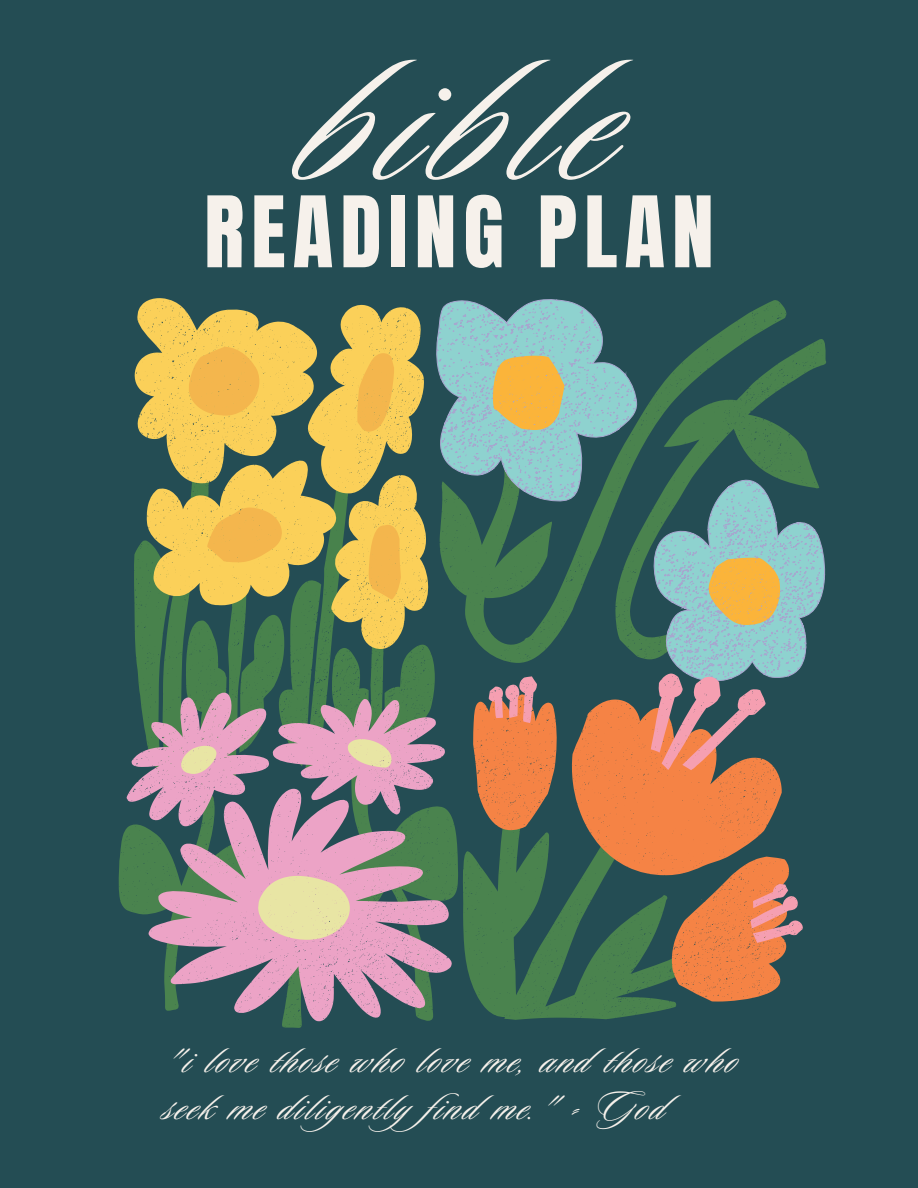
<style>
.page{position:relative;width:918px;height:1188px;background:#244d54}
.page>*{position:absolute;margin:0;border:0;box-sizing:border-box;transform-origin:0 0}
.t1{font:223.35px "Sloop Script Pro";letter-spacing:.065em;color:#f6f1eb}
.t2{font:83.7px "Anton";letter-spacing:.085em;color:#f6f1eb}
.t3{font:45px/47.2px "Sloop Script Pro";letter-spacing:.065em;color:#f6f1eb}
</style>
<div class="page">
<svg style="left:135px;top:649px;width:300px;height:43px;fill:#48824c"></svg>
<svg style="left:134px;top:298px;width:295px;height:351px"></svg>
<svg style="left:189px;top:347px;width:212px;height:253px;fill:#fbd059"></svg>
<svg style="left:436px;top:299px;width:389px;height:374px"></svg>
<svg style="left:493px;top:355px;width:287px;height:270px"></svg>
<svg style="left:118px;top:796px;width:340px;height:232px"></svg>
<svg style="left:127px;top:692px;width:325px;height:329px"></svg>
<svg style="left:181px;top:739px;width:211px;height:201px"></svg>
<svg style="left:463px;top:851px;width:213px;height:169px;fill:#4a834e"></svg>
<svg style="left:473px;top:696px;width:314px;height:306px"></svg>
<svg style="left:489px;top:673px;width:314px;height:270px"></svg>
<h1 class="t1" style="left:302px;top:-30px;width:315px">bible</h1>
<h2 class="t2" style="left:204px;top:189px;width:511px">READING PLAN</h2>
<p class="t3" style="left:164px;top:1033px;width:575px">"i love those who love me, and those who seek me diligentlyfind me." - God</p>
</div>
